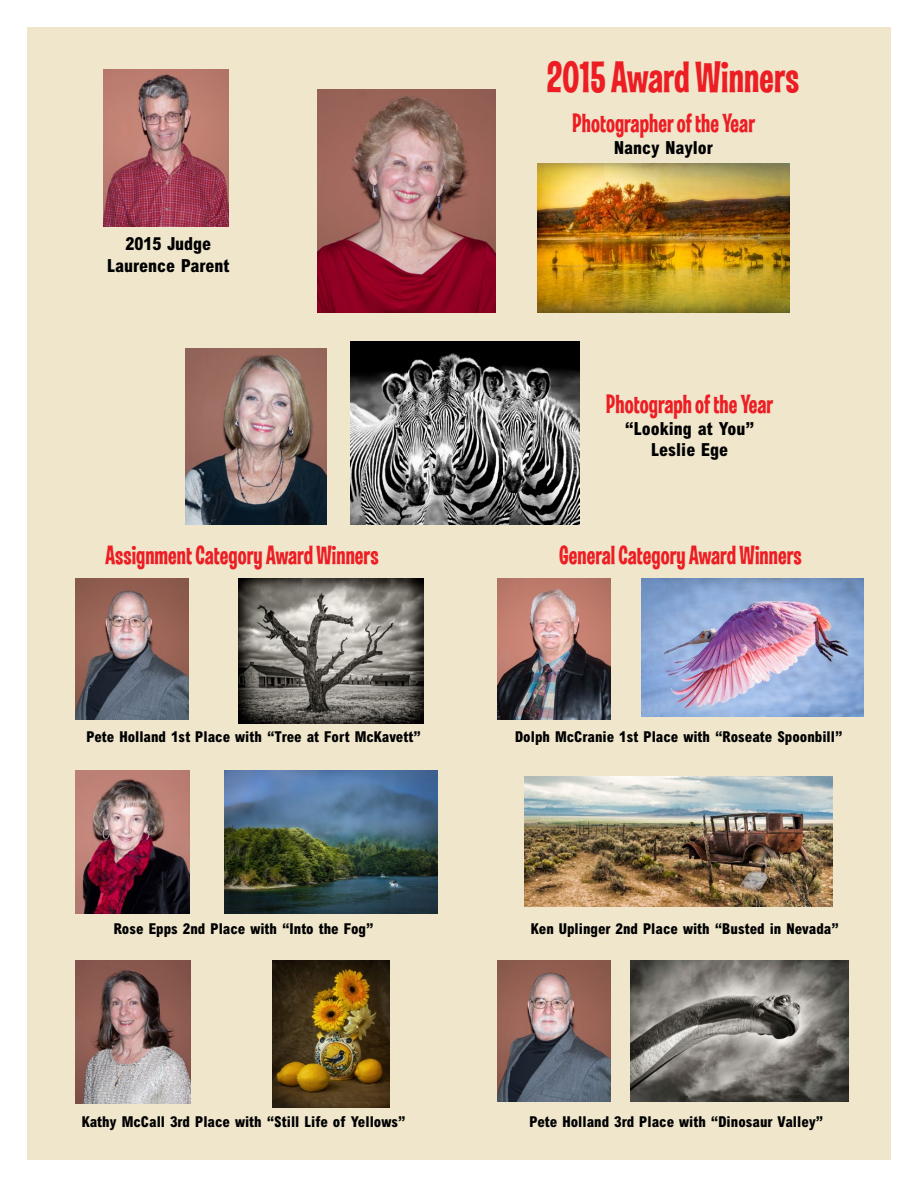
<style>
.page{position:relative;width:918px;height:1188px;background:#fff}
.page>*{position:absolute;margin:0;border:0;box-sizing:border-box;transform-origin:0 0}
.t1{font:45px "Las Vegas OT Jackpot";color:#ed1d24}
.t2{font:27px "Las Vegas Jackpot";color:#ed1d24}
.t3{font:800 condensed 18px/21.6px "Arial";color:#000;text-align:center}
.t4{font:800 condensed 15px "Arial";color:#000}
</style>
<div class="page">
<div style="left:27px;top:27px;width:864px;height:1133px;background:#efe6cc"></div>
<img style="left:103px;top:70px;width:125px;height:156px">
<img style="left:317px;top:90px;width:179px;height:223px">
<img style="left:186px;top:348px;width:141px;height:177px">
<img style="left:351px;top:342px;width:229px;height:183px">
<img style="left:238px;top:578px;width:186px;height:146px">
<img style="left:75px;top:578px;width:114px;height:142px">
<img style="left:497px;top:960px;width:113px;height:142px">
<img style="left:225px;top:770px;width:212px;height:144px">
<img style="left:75px;top:770px;width:115px;height:144px">
<img style="left:75px;top:960px;width:115px;height:144px">
<img style="left:272px;top:960px;width:118px;height:147px">
<img style="left:642px;top:578px;width:222px;height:138px">
<img style="left:497px;top:578px;width:113px;height:142px">
<img style="left:525px;top:776px;width:308px;height:131px">
<img style="left:538px;top:164px;width:252px;height:149px">
<img style="left:630px;top:960px;width:219px;height:142px">
<h1 class="t1" style="left:547px;top:52px;width:254px">2015 Award Winners</h1>
<p class="t3" style="left:107px;top:233px;width:124px">2015 Judge<br>Laurence Parent</p>
<h2 class="t2" style="left:572px;top:109px;width:185px">Photographer of the Year</h2>
<p class="t3" style="left:614px;top:137px;width:100px">Nancy Naylor</p>
<h2 class="t2" style="left:606px;top:390px;width:169px">Photograph of the Year</h2>
<p class="t3" style="left:625px;top:417px;width:131px">“Looking at You”<br>Leslie Ege</p>
<h2 class="t2" style="left:105px;top:540px;width:275px">Assignment Category Award Winners</h2>
<h2 class="t2" style="left:559px;top:540px;width:244px">General Category Award Winners</h2>
<p class="t4" style="left:86px;top:727px;width:336px">Pete Holland 1st Place with “Tree at Fort McKavett”</p>
<p class="t4" style="left:515px;top:727px;width:329px">Dolph McCranie 1st Place with “Roseate Spoonbill”</p>
<p class="t4" style="left:114px;top:920px;width:261px">Rose Epps 2nd Place with “Into the Fog”</p>
<p class="t4" style="left:531px;top:920px;width:310px">Ken Uplinger 2nd Place with “Busted in Nevada”</p>
<p class="t4" style="left:82px;top:1112px;width:326px">Kathy McCall 3rd Place with “Still Life of Yellows”</p>
<p class="t4" style="left:530px;top:1112px;width:295px">Pete Holland 3rd Place with “Dinosaur Valley”</p>
</div>
